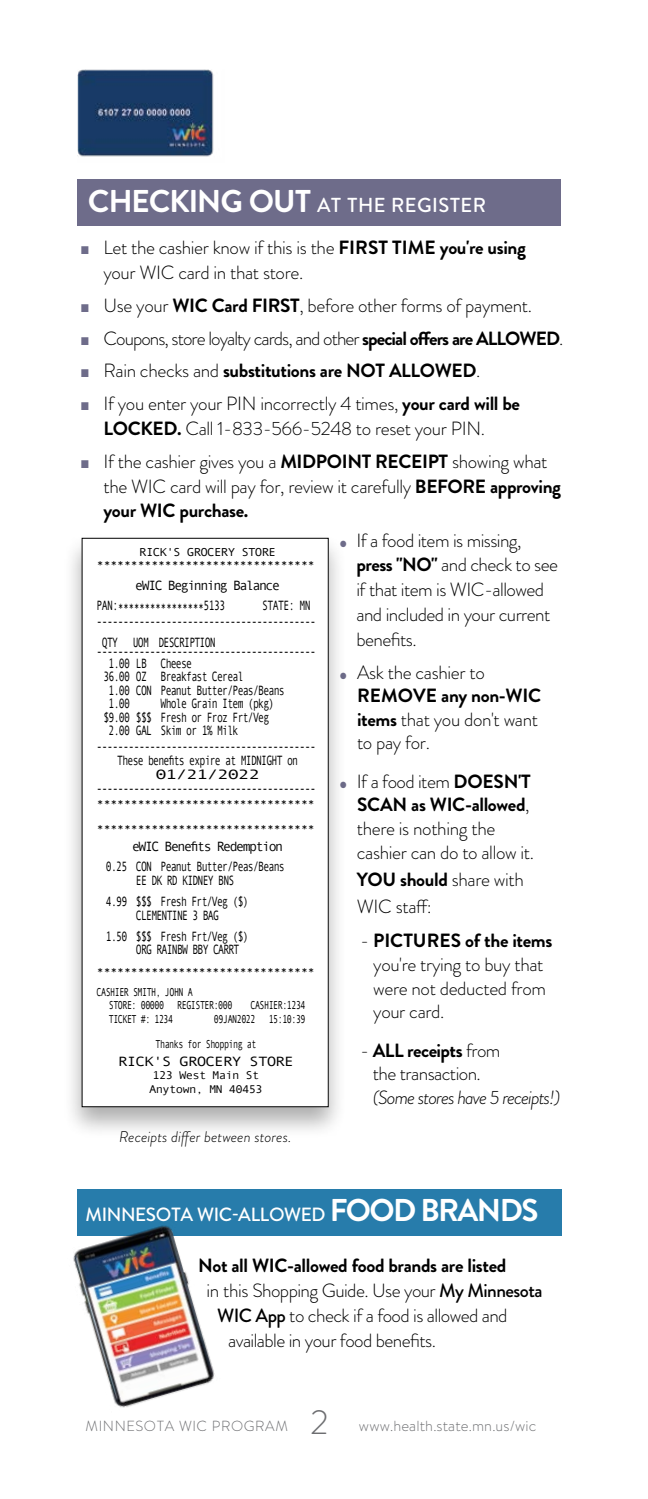
<style>
.page{position:relative;width:648px;height:1499px;background:#fff}
.page>*{position:absolute;margin:0;border:0;box-sizing:border-box;transform-origin:0 0}
.t1{font:300 33.75px "Brandon Text";color:#6d6e71}
.t2{font:500 20.25px "Brandon Text";letter-spacing:.02em;color:#fff}
.t3{font:300 19.12px/23.6px "Brandon Grotesque";letter-spacing:-.02em;color:#000}
.t4{font:700 19.12px "Brandon Grotesque";letter-spacing:-.02em;color:#000}
.t5{font:300 19.12px "Brandon Grotesque";letter-spacing:-.05em;color:#000}
.t6{font:italic 300 19.12px/23.6px "Brandon Grotesque";letter-spacing:-.05em;color:#000}
.t7{font:500 19.12px "Brandon Text";letter-spacing:-.02em;color:#fff}
.t8{font:italic 300 15.3px "Brandon Grotesque";color:#000}
.t9{font:300 14.62px "Brandon Text";letter-spacing:.01em;color:#6d6e71}
.t10{font:300 14.62px "Brandon Text";letter-spacing:.04em;color:#6d6e71}
.t11{font:13.5px/13.5px "Andale Mono";letter-spacing:-.08em;color:#000;scale:.73 1}
.t12{font:13.5px "Andale Mono";letter-spacing:-.11em;color:#000}
.t13{font:13.5px "Andale Mono";letter-spacing:-.06em;color:#000;scale:1.2 1}
.t14{font:11.47px/12.2px "Andale Mono";letter-spacing:-.06em;color:#000;scale:1.09 1}
.t15{font:11.47px "Andale Mono";letter-spacing:-.06em;color:#000;scale:.73 1}
.t16{font:11.25px/13.5px "Andale Mono";letter-spacing:-.06em;color:#000;scale:1.09 1}
.t17{font:11.25px "Zapf Dingbats ITC";color:#6e6c8a;scale:.9 1}
.t18{font:9px "Zapf Dingbats ITC";color:#6e6c8a;scale:.9 1}
.s1{font-weight:700;font-size:31.5px}
.s2{color:#6e6c8a}
.s3{font-weight:700}
.s4{font-weight:300}
.s5{font-style:normal}
.s6{font-weight:700;font-style:normal}
.s7{font-family:"Brandon Grotesque";font-weight:700;font-size:31.5px}
.s8{font-weight:500}
</style>
<div class="page">
<div style="left:77px;top:179px;width:484px;height:46px;background:#6e6c8a"></div>
<div style="left:77px;top:1189px;width:485px;height:46px;background:#277cab"></div>
<img style="left:77px;top:70px;width:137px;height:87px">
<img style="left:73px;top:1225px;width:165px;height:183px">
<div style="left:62px;top:532px;width:285px;height:607px;background:#000;opacity:.32"></div>
<div style="left:82px;top:538px;width:246px;height:568px;background:#fff"></div>
<h3 class="t2" style="left:88px;top:191px;width:399px"><span class="s1">CHECKING OUT</span> AT THE REGISTER</h3>
<p class="t3" style="left:104px;top:235px;width:424px;line-height:24.8px;text-indent:-23px"><span class="s2">■</span> Let the cashier know if this is the <span class="s3">FIRST TIME you're using </span>your WIC card in that store.</p>
<p class="t3" style="left:81px;top:293px;width:453px"><span class="s2">■</span> Use your <span class="s3">WIC Card FIRST</span>, before other forms of payment.</p>
<p class="t5" style="left:81px;top:325px;width:484px"><span class="s2">■</span> Coupons, store loyalty cards, and other <span class="s3">special offers are ALLOWED</span>.</p>
<p class="t4" style="left:81px;top:357px;width:401px"><span class="s2">■</span> <span class="s4">Rain checks and</span> substitutions are NOT ALLOWED<span class="s4">.</span></p>
<p class="t3" style="left:104px;top:391px;width:418px;line-height:24.8px;text-indent:-23px"><span class="s2">■</span> If you enter your PIN incorrectly 4 times, <span class="s3">your card will be<br>LOCKED.</span> Call 1-833-566-5248 to reset your PIN.</p>
<p class="t17" style="left:81px;top:459px;width:10px">■</p>
<p class="t3" style="left:104px;top:449px;width:459px;line-height:24.8px">If the cashier gives you a <span class="s3">MIDPOINT RECEIPT</span> showing what the WIC card will pay for, review it carefully <span class="s3">BEFORE approving your WIC purchase.</span></p>
<p class="t3" style="left:356px;top:528px;width:203px;line-height:24.8px;text-indent:-16px"><span class="s2">●</span> If a food item is missing, <span class="s3">press "NO"</span> and check to see if that item is WIC-allowed and included in your current benefits.</p>
<p class="t3" style="left:357px;top:660px;width:186px;text-indent:-17px"><span class="s2">●</span> Ask the cashier to<br><span class="s3">REMOVE any non-WIC items</span> that you don't want to pay for.</p>
<p class="t18" style="left:340px;top:780px;width:9px">●</p>
<p class="t3" style="left:357px;top:769px;width:179px">If a food item <span class="s3">DOESN'T<br>SCAN as WIC-allowed</span>, there is nothing the cashier can do to allow it.</p>
<p class="t3" style="left:357px;top:865px;width:169px;line-height:27px"><span class="s3">YOU should</span> share with<br>WIC staff:</p>
<p class="t3" style="left:373px;top:929px;width:181px;text-indent:-13px">- <span class="s3">PICTURES of the items </span>you're trying to buy that were not deducted from your card.</p>
<p class="t6" style="left:373px;top:1038px;width:189px;text-indent:-13px"><span class="s5">-</span> <span class="s6">ALL receipts</span> <span class="s5">from<br>the transaction.<br></span>(Some stores have 5 receipts!)</p>
<p class="t14" style="left:97px;top:546px;width:202px;text-align:center">RICK'S GROCERY STORE ********************************</p>
<p class="t12" style="left:135px;top:577px;width:146px">eWIC Beginning Balance</p>
<p class="t11" style="left:97px;top:601px;width:178px">PAN:****************5133</p>
<p class="t11" style="left:97px;top:597px;width:302px;line-height:15.8px;text-indent:166px">STATE: MN -----------------------------------------</p>
<p class="t11" style="left:102px;top:634px;width:24px">QTY</p>
<p class="t11" style="left:133px;top:634px;width:24px">UOM</p>
<p class="t11" style="left:158px;top:634px;width:80px">DESCRIPTION</p>
<p class="t11" style="left:109px;top:644px;width:286px;line-height:12.2px;text-indent:-12px">-----------------------------------------<br>1.00 LB</p>
<p class="t11" style="left:161px;top:656px;width:45px">Cheese</p>
<p class="t11" style="left:103px;top:669px;width:61px">36.00 OZ</p>
<p class="t11" style="left:161px;top:669px;width:115px">Breakfast Cereal</p>
<p class="t11" style="left:109px;top:683px;width:61px">1.00 CON</p>
<p class="t11" style="left:161px;top:683px;width:172px">Peanut Butter/Peas/Beans</p>
<p class="t11" style="left:109px;top:696px;width:31px">1.00</p>
<p class="t11" style="left:161px;top:696px;width:158px">Whole Grain Item (pkg)</p>
<p class="t11" style="left:103px;top:710px;width:68px">$9.00 $$$</p>
<p class="t11" style="left:161px;top:710px;width:151px">Fresh or Froz Frt/Veg</p>
<p class="t11" style="left:109px;top:723px;width:61px">2.00 GAL</p>
<p class="t11" style="left:97px;top:722px;width:302px;line-height:15.8px;text-indent:64px">Skim or 1% Milk -----------------------------------------</p>
<p class="t11" style="left:97px;top:752px;width:302px;text-align:center">These benefits expire at MIDNIGHT on<br>01/21/2022 -----------------------------------------</p>
<p class="t14" style="left:97px;top:791px;width:202px;line-height:24.8px">******************************** ********************************</p>
<p class="t12" style="left:132px;top:837px;width:153px">eWIC Benefits Redemption</p>
<p class="t11" style="left:136px;top:859px;width:205px;text-indent:-30px">0.25 CON Peanut Butter/Peas/Beans<br>EE DK RD KIDNEY BNS</p>
<p class="t11" style="left:106px;top:894px;width:197px;text-align:center">4.99 $$$ Fresh Frt/Veg ($)<br>CLEMENTINE 3 BAG</p>
<p class="t11" style="left:136px;top:929px;width:156px;text-indent:-30px">1.50 $$$ Fresh Frt/Veg ($)<br>ORG RAINBW BBY CARRT</p>
<p class="t14" style="left:97px;top:961px;width:202px;line-height:20.2px">********************************<br>CASHIER SMITH, JOHN A</p>
<p class="t15" style="left:109px;top:998px;width:171px">STORE: 00000 REGISTER:000</p>
<p class="t15" style="left:250px;top:998px;width:77px">CASHIER:1234</p>
<p class="t15" style="left:109px;top:1011px;width:90px">TICKET #: 1234</p>
<p class="t15" style="left:214px;top:1011px;width:127px">09JAN2022 15:10:39</p>
<p class="t15" style="left:156px;top:1036px;width:140px">Thanks for Shopping at</p>
<p class="t13" style="left:118px;top:1052px;width:148px">RICK'S GROCERY STORE</p>
<p class="t16" style="left:149px;top:1068px;width:106px">123 West Main St<br>Anytown, MN 40453</p>
<p class="t8" style="left:119px;top:1126px;width:174px">Receipts differ between stores.</p>
<h3 class="t7" style="left:86px;top:1201px;width:454px">MINNESOTA WIC-ALLOWED <span class="s7">FOOD BRANDS</span></h3>
<p class="t4" style="left:198px;top:1252px;width:310px">Not all WIC-allowed food brands are listed</p>
<p class="t3" style="left:207px;top:1278px;width:337px">in this Shopping Guide. Use your <span class="s8">My Minnesota</span></p>
<p class="t3" style="left:217px;top:1303px;width:292px"><span class="s8">WIC App</span> to check if a food is allowed and</p>
<p class="t3" style="left:228px;top:1328px;width:209px">available in your food benefits.</p>
<p class="t10" style="left:86px;top:1415px;width:204px">MINNESOTA WIC PROGRAM</p>
<h1 class="t1" style="left:310px;top:1399px;width:20px">2</h1>
<p class="t9" style="left:359px;top:1415px;width:179px">www.health.state.mn.us/wic</p>
</div>
